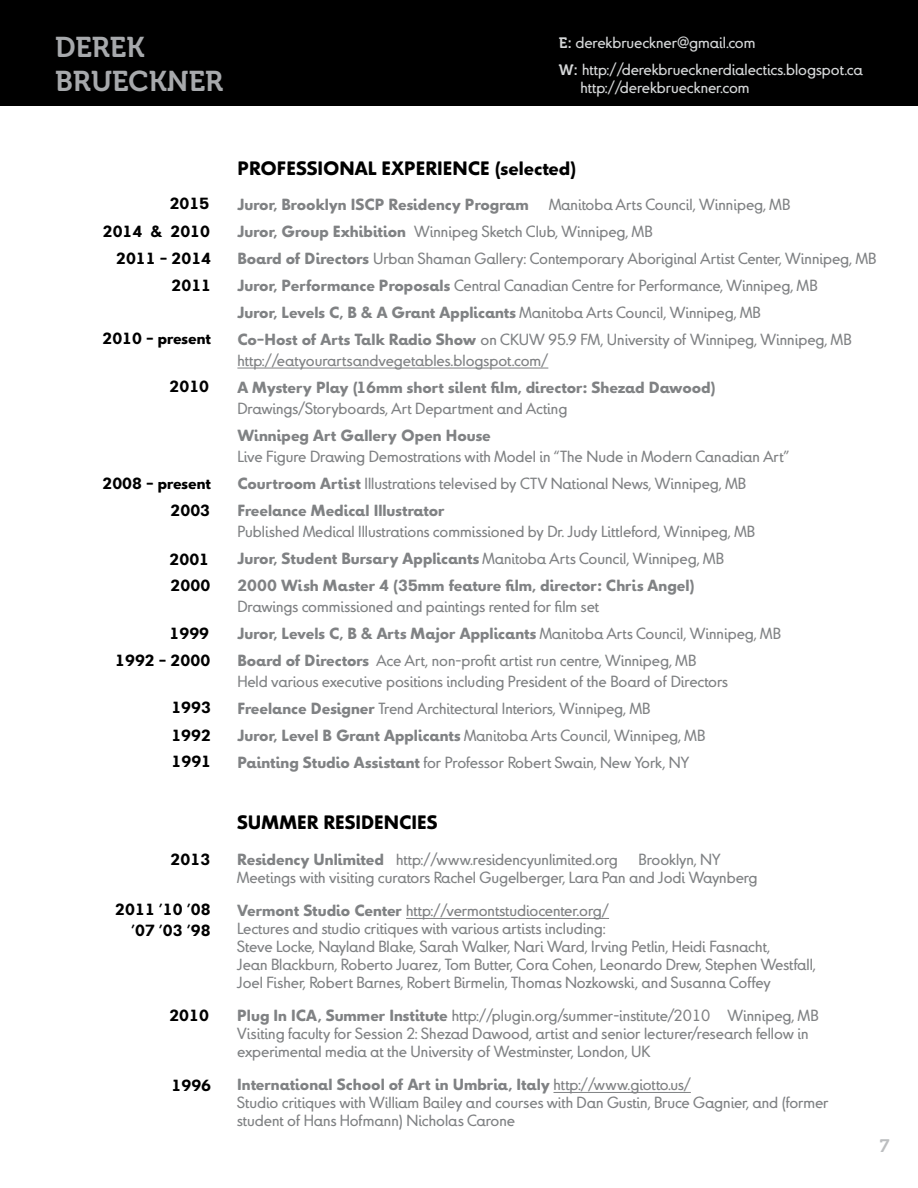
<style>
.page{position:relative;width:918px;height:1188px;background:#fff}
.page>*{position:absolute;margin:0;border:0;box-sizing:border-box;transform-origin:0 0}
.t1{font:28.5px/34.2px "Museo 700";color:#a7a9ac}
.t2{font:700 18px "Truvia";color:#000}
.t3{font:18px "Museo 700";color:#bcbec0}
.t4{font:15px/27px "Truvia";color:#808284}
.t5{font:700 15px/27.2px "Truvia";color:#000;text-align:right}
.t6{font:700 15px "Truvia";color:#808284}
.t7{font:15px/27px "Truvia";color:#d5d7d8}
.s1{font-family:"Museo 700"}
.s2{font-weight:700}
</style>
<div class="page">
<div style="left:0;top:0;width:918px;height:106px;background:#000"></div>
<hr style="left:237px;top:368px;width:311px;height:1px;background:#808284">
<hr style="left:406px;top:918px;width:203px;height:1px;background:#808284">
<hr style="left:554px;top:1092px;width:137px;height:1px;background:#808284">
<h1 class="t1" style="left:55px;top:31px;width:170px">DEREK<br>BRUECKNER</h1>
<p class="t7" style="left:559px;top:30px;width:305px"><span class="s1">E:</span> derekbrueckner@gmail.com<br><span class="s1">W:</span> http://derekbruecknerdialectics.blogspot.ca</p>
<p class="t7" style="left:580px;top:75px;width:171px">http://derekbrueckner.com</p>
<p class="t5" style="left:170px;top:190px;width:41px">2015</p>
<p class="t5" style="left:103px;top:218px;width:109px">2014 &amp; 2010</p>
<p class="t5" style="left:116px;top:245px;width:97px">2011 - 2014<br>2011</p>
<p class="t5" style="left:102px;top:325px;width:110px">2010 - present</p>
<p class="t5" style="left:170px;top:373px;width:41px">2010</p>
<p class="t5" style="left:102px;top:470px;width:110px">2008 - present<br>2003</p>
<p class="t5" style="left:170px;top:546px;width:42px;line-height:26px;text-align:left">2001<br>2000</p>
<p class="t5" style="left:115px;top:620px;width:97px;line-height:26.5px">1999<br>1992 - 2000</p>
<p class="t5" style="left:171px;top:694px;width:41px;line-height:27.6px;text-align:left">1993<br>1992</p>
<p class="t5" style="left:172px;top:748px;width:41px">1991</p>
<p class="t5" style="left:171px;top:846px;width:41px">2013</p>
<p class="t5" style="left:115px;top:900px;width:97px;line-height:21px">2011 ’10 ’08 ’07 ’03 ’98</p>
<p class="t5" style="left:169px;top:1003px;width:41px">2010</p>
<p class="t5" style="left:172px;top:1072px;width:41px">1996</p>
<p class="t2" style="left:237px;top:156px;width:340px">PROFESSIONAL EXPERIENCE (selected)</p>
<p class="t6" style="left:237px;top:195px;width:293px">Juror, Brooklyn ISCP Residency Program</p>
<p class="t4" style="left:237px;top:191px;width:640px;text-indent:312px">Manitoba Arts Council, Winnipeg, MB<br><span class="s2">Juror, Group Exhibition</span> Winnipeg Sketch Club, Winnipeg, MB<br><span class="s2">Board of Directors</span> Urban Shaman Gallery: Contemporary Aboriginal Artist Center, Winnipeg, MB <span class="s2">Juror, Performance Proposals</span> Central Canadian Centre for Performance, Winnipeg, MB<br><span class="s2">Juror, Levels C, B &amp; A Grant Applicants</span> Manitoba Arts Council, Winnipeg, MB<br><span class="s2">Co-Host of Arts Talk Radio Show</span> on CKUW 95.9 FM, University of Winnipeg, Winnipeg, MB</p>
<p class="t4" style="left:237px;top:347px;width:313px">http://eatyourartsandvegetables.blogspot.com/</p>
<p class="t6" style="left:237px;top:378px;width:480px">A Mystery Play (16mm short silent film, director: Shezad Dawood)</p>
<p class="t4" style="left:237px;top:395px;width:332px">Drawings/Storyboards, Art Department and Acting</p>
<p class="t6" style="left:237px;top:426px;width:255px">Winnipeg Art Gallery Open House</p>
<p class="t4" style="left:237px;top:443px;width:553px">Live Figure Drawing Demostrations with Model in “The Nude in Modern Canadian Art”<br><span class="s2">Courtroom Artist</span> Illustrations televised by CTV National News, Winnipeg, MB<br><span class="s2">Freelance Medical Illustrator</span></p>
<p class="t4" style="left:237px;top:518px;width:519px">Published Medical Illustrations commissioned by Dr. Judy Littleford, Winnipeg, MB<br><span class="s2">Juror, Student Bursary Applicants</span> Manitoba Arts Council, Winnipeg, MB<br><span class="s2">2000 Wish Master 4 (35mm feature film, director: Chris Angel)</span></p>
<p class="t4" style="left:237px;top:593px;width:545px">Drawings commissioned and paintings rented for film set<br><span class="s2">Juror, Levels C, B &amp; Arts Major Applicants</span> Manitoba Arts Council, Winnipeg, MB<br><span class="s2">Board of Directors</span> Ace Art, non-profit artist run centre, Winnipeg, MB</p>
<p class="t4" style="left:237px;top:668px;width:492px">Held various executive positions including President of the Board of Directors <span class="s2">Freelance Designer</span> Trend Architectural Interiors, Winnipeg, MB<br><span class="s2">Juror, Level B Grant Applicants</span> Manitoba Arts Council, Winnipeg, MB <span class="s2">Painting Studio Assistant</span> for Professor Robert Swain, New York, NY</p>
<p class="t2" style="left:237px;top:811px;width:202px">SUMMER RESIDENCIES</p>
<p class="t4" style="left:237px;top:847px;width:382px"><span class="s2">Residency Unlimited</span> http://www.residencyunlimited.org</p>
<p class="t4" style="left:237px;top:851px;width:522px;line-height:18px;text-indent:401px">Brooklyn, NY<br>Meetings with visiting curators Rachel Gugelberger, Lara Pan and Jodi Waynberg</p>
<p class="t4" style="left:237px;top:902px;width:580px;line-height:18px"><span class="s2">Vermont Studio Center</span> http://vermontstudiocenter.org/<br>Lectures and studio critiques with various artists including:<br>Steve Locke, Nayland Blake, Sarah Walker, Nari Ward, Irving Petlin, Heidi Fasnacht,<br>Jean Blackburn, Roberto Juarez, Tom Butter, Cora Cohen, Leonardo Drew, Stephen Westfall, Joel Fisher, Robert Barnes, Robert Birmelin, Thomas Nozkowski, and Susanna Coffey</p>
<p class="t4" style="left:237px;top:1007px;width:583px;line-height:18px"><span class="s2">Plug In ICA, Summer Institute</span> http://plugin.org/summer-institute/2010 Winnipeg, MB<br>Visiting faculty for Session 2: Shezad Dawood, artist and senior lecturer/research fellow in experimental media at the University of Westminster, London, UK</p>
<p class="t4" style="left:237px;top:1076px;width:593px;line-height:18px"><span class="s2">International School of Art in Umbria, Italy</span> http://www.giotto.us/<br>Studio critiques with William Bailey and courses with Dan Gustin, Bruce Gagnier, and (former student of Hans Hofmann) Nicholas Carone</p>
<p class="t3" style="left:880px;top:1136px;width:11px">7</p>
</div>
